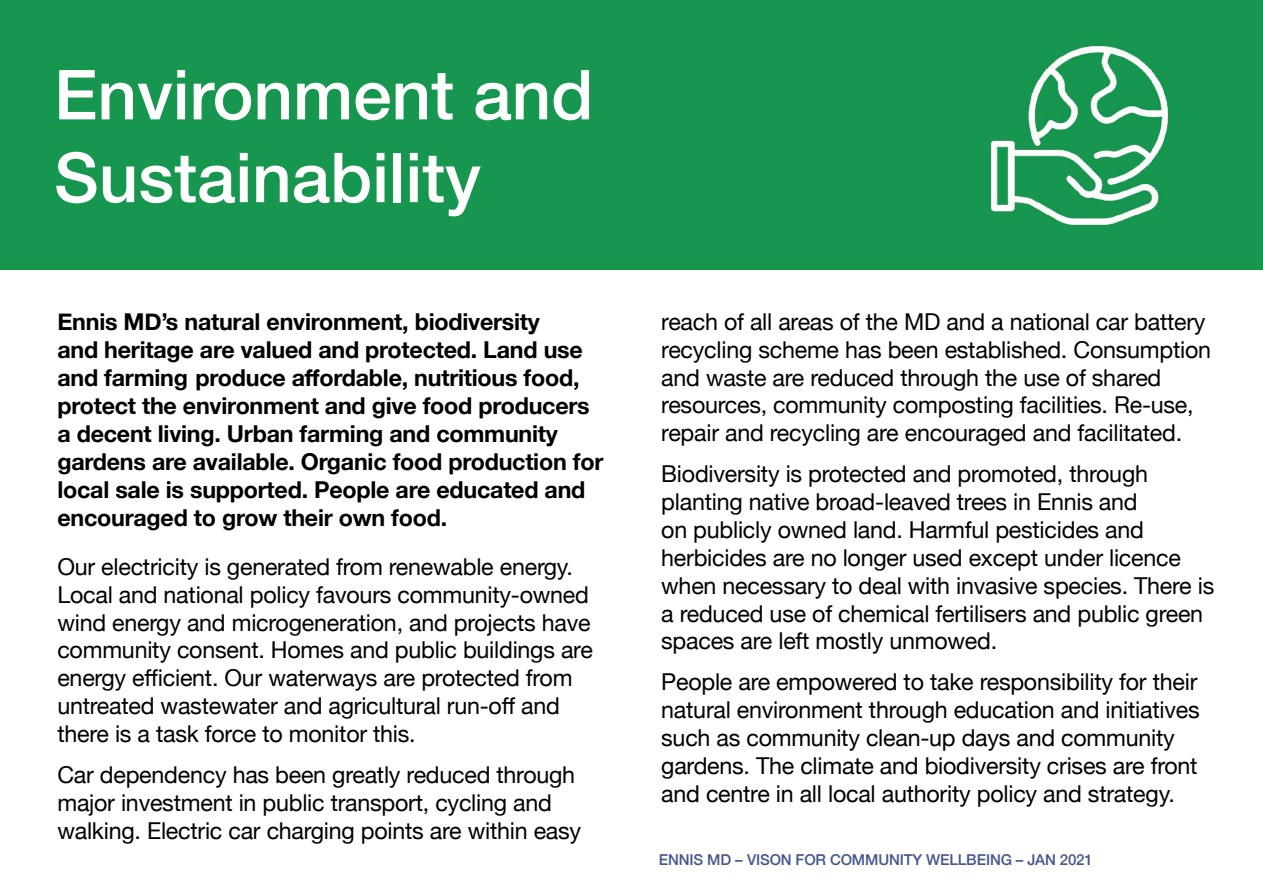
<style>
.page{position:relative;width:1263px;height:893px;background:#fff}
.page>*{position:absolute;margin:0;border:0;box-sizing:border-box;transform-origin:0 0}
.t1{font:500 69px/82.8px "Helvetica Neue";color:#fff}
.t2{font:23.25px/27.9px "Helvetica Neue";letter-spacing:-.01em;color:#000}
.t3{font:700 23.25px/27.9px "Helvetica Neue";letter-spacing:-.01em;color:#000}
.t4{font:500 15px "Helvetica Neue";letter-spacing:-.01em;color:#46578c}
</style>
<div class="page">
<div style="left:0;top:0;width:1263px;height:270px;background:#16964f"></div>
<img style="left:947px;top:21px;width:263px;height:228px">
<h1 class="t1" style="left:54px;top:48px;width:541px">ENVIRONMENT AND<br>SUSTAINABILITY</h1>
<p class="t3" style="left:57px;top:309px;width:547px">Ennis MD’s natural environment, biodiversity<br>and heritage are valued and protected. Land use and farming produce affordable, nutritious food, protect the environment and give food producers a decent living. Urban farming and community gardens are available. Organic food production for local sale is supported. People are educated and encouraged to grow their own food.</p>
<p class="t2" style="left:57px;top:554px;width:537px">Our electricity is generated from renewable energy.<br>Local and national policy favours community-owned wind energy and microgeneration, and projects have community consent. Homes and public buildings are energy efficient. Our waterways are protected from untreated wastewater and agricultural run-off and there is a task force to monitor this.</p>
<p class="t2" style="left:57px;top:762px;width:525px">Car dependency has been greatly reduced through major investment in public transport, cycling and walking. Electric car charging points are within easy</p>
<p class="t2" style="left:661px;top:309px;width:551px">reach of all areas of the MD and a national car battery recycling scheme has been established. Consumption and waste are reduced through the use of shared resources, community composting facilities. Re-use, repair and recycling are encouraged and facilitated.</p>
<p class="t2" style="left:661px;top:461px;width:555px">Biodiversity is protected and promoted, through planting native broad-leaved trees in Ennis and<br>on publicly owned land. Harmful pesticides and herbicides are no longer used except under licence when necessary to deal with invasive species. There is a reduced use of chemical fertilisers and public green spaces are left mostly unmowed.</p>
<p class="t2" style="left:661px;top:669px;width:540px">People are empowered to take responsibility for their natural environment through education and initiatives such as community clean-up days and community gardens. The climate and biodiversity crises are front and centre in all local authority policy and strategy.</p>
<p class="t4" style="left:659px;top:848px;width:435px">ENNIS MD – VISON FOR COMM UNITY WELLBEING – JAN 2021</p>
</div>
